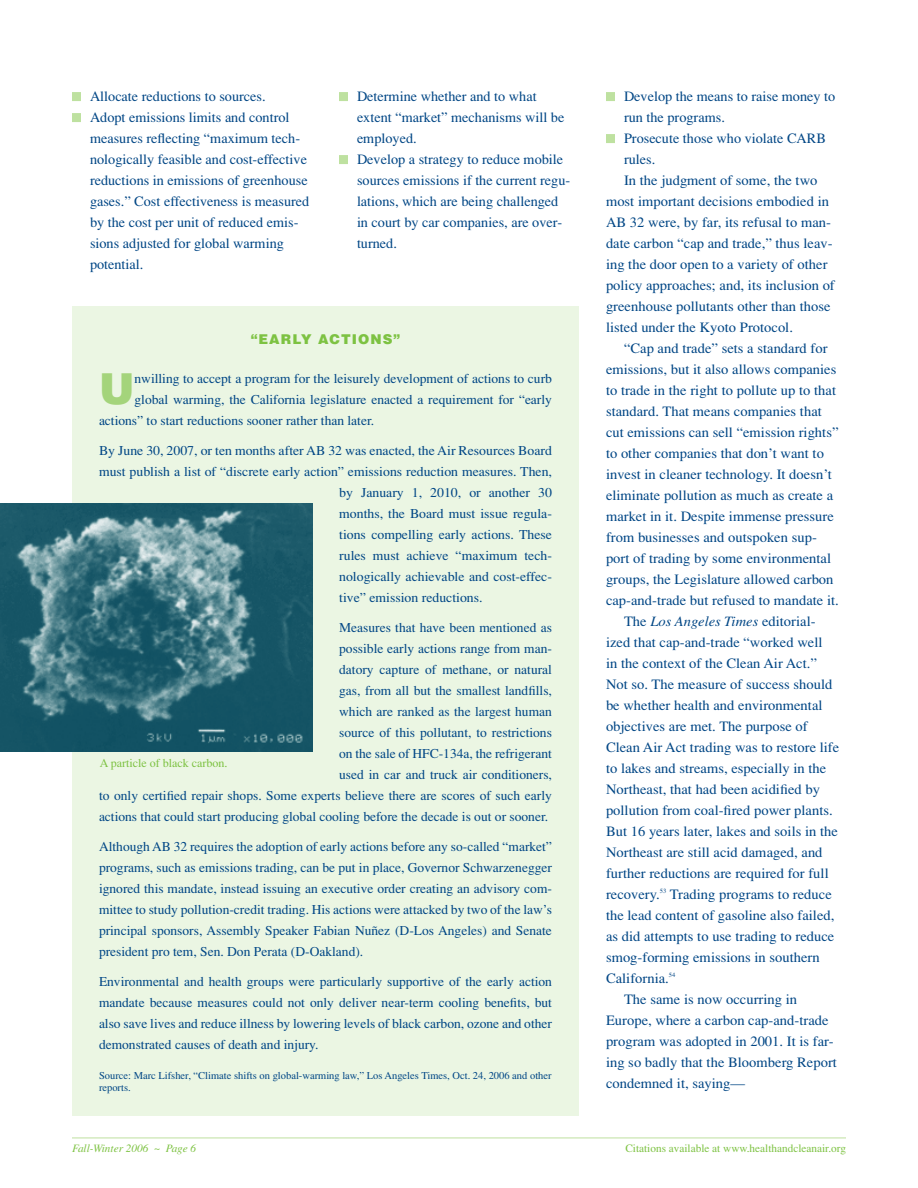
<style>
.page{position:relative;width:918px;height:1188px;background:#fff}
.page>*{position:absolute;margin:0;border:0;box-sizing:border-box;transform-origin:0 0}
.t1{font:900 42.6px "Helvetica";color:#a4d47b}
.t2{font:14.25px/21px "Times";color:#004685}
.t3{font:italic 14.25px "Times";color:#004685}
.t4{font:13.5px/21px "Times";color:#004685;text-align:justify}
.t5{font:900 13.5px "Helvetica";letter-spacing:.075em;color:#7dc242}
.t6{font:12px "Times";color:#7dc242}
.t7{font:11.25px "Times";color:#7dc242}
.t8{font:italic 11.25px "Times";color:#7dc242}
.t9{font:10.5px/12px "Times";color:#004685}
.s1{font-style:normal}
</style>
<div class="page">
<hr style="left:72px;top:1138px;width:774px;height:1px;background:#bee1a0">
<div style="left:72px;top:92px;width:9px;height:9px;background:#bee1a0"></div>
<div style="left:72px;top:113px;width:9px;height:9px;background:#bee1a0"></div>
<div style="left:339px;top:92px;width:9px;height:9px;background:#bee1a0"></div>
<div style="left:339px;top:155px;width:9px;height:9px;background:#bee1a0"></div>
<div style="left:606px;top:92px;width:9px;height:9px;background:#bee1a0"></div>
<div style="left:606px;top:134px;width:9px;height:9px;background:#bee1a0"></div>
<div style="left:72px;top:306px;width:507px;height:810px;background:#ebf6e3"></div>
<img style="left:0;top:504px;width:312px;height:248px">
<p class="t2" style="left:90px;top:86px;width:221px">Allocate reductions to sources.<br>Adopt emissions limits and control measures reflecting “maximum tech&shy;nologically feasible and cost-effective reductions in emissions of greenhouse gases.” Cost effectiveness is measured by the cost per unit of reduced emis&shy;sions adjusted for global warming potential.</p>
<p class="t2" style="left:357px;top:86px;width:215px">Determine whether and to what extent “market” mechanisms will be employed.<br>Develop a strategy to reduce mobile sources emissions if the current regu&shy;lations, which are being challenged in court by car companies, are over&shy;turned.</p>
<p class="t2" style="left:624px;top:86px;width:213px">Develop the means to raise money to</p>
<p class="t2" style="left:624px;top:107px;width:102px">run the programs.</p>
<p class="t2" style="left:624px;top:128px;width:203px">Prosecute those who violate CARB</p>
<p class="t2" style="left:624px;top:149px;width:33px">rules.</p>
<p class="t2" style="left:624px;top:170px;width:195px">In the judgment of some, the two</p>
<p class="t2" style="left:606px;top:191px;width:225px">most important decisions embodied in</p>
<p class="t2" style="left:606px;top:212px;width:226px">AB 32 were, by far, its refusal to man-</p>
<p class="t2" style="left:606px;top:233px;width:228px">date carbon “cap and trade,” thus leav-</p>
<p class="t2" style="left:606px;top:254px;width:223px">ing the door open to a variety of other</p>
<p class="t2" style="left:606px;top:275px;width:230px">policy approaches; and, its inclusion of</p>
<p class="t2" style="left:606px;top:296px;width:226px">greenhouse pollutants other than those</p>
<p class="t2" style="left:606px;top:317px;width:189px">listed under the Kyoto Protocol.</p>
<p class="t2" style="left:624px;top:338px;width:205px">“Cap and trade” sets a standard for</p>
<p class="t2" style="left:606px;top:359px;width:232px">emissions, but it also allows companies</p>
<p class="t2" style="left:606px;top:380px;width:232px">to trade in the right to pollute up to that</p>
<p class="t2" style="left:606px;top:401px;width:217px">standard. That means companies that</p>
<p class="t2" style="left:606px;top:422px;width:234px">cut emissions can sell “emission rights”</p>
<p class="t2" style="left:606px;top:443px;width:219px">to other companies that don’t want to</p>
<p class="t2" style="left:606px;top:464px;width:227px">invest in cleaner technology. It doesn’t</p>
<p class="t2" style="left:606px;top:485px;width:229px">eliminate pollution as much as create a</p>
<p class="t2" style="left:606px;top:506px;width:229px">market in it. Despite immense pressure</p>
<p class="t2" style="left:606px;top:527px;width:212px">from businesses and outspoken sup-</p>
<p class="t2" style="left:606px;top:548px;width:227px">port of trading by some environmental</p>
<p class="t2" style="left:606px;top:569px;width:229px">groups, the Legislature allowed carbon</p>
<p class="t2" style="left:606px;top:590px;width:234px">cap-and-trade but refused to mandate it.</p>
<p class="t3" style="left:624px;top:613px;width:193px"><span class="s1">The</span> Los Angeles Times <span class="s1">editorial-</span></p>
<p class="t2" style="left:606px;top:632px;width:218px">ized that cap-and-trade “worked well</p>
<p class="t2" style="left:606px;top:653px;width:212px">in the context of the Clean Air Act.”</p>
<p class="t2" style="left:606px;top:674px;width:228px">Not so. The measure of success should</p>
<p class="t2" style="left:606px;top:695px;width:218px">be whether health and environmental</p>
<p class="t2" style="left:606px;top:716px;width:203px">objectives are met. The purpose of</p>
<p class="t2" style="left:606px;top:737px;width:235px">Clean Air Act trading was to restore life</p>
<p class="t2" style="left:606px;top:758px;width:222px">to lakes and streams, especially in the</p>
<p class="t2" style="left:606px;top:779px;width:216px">Northeast, that had been acidified by</p>
<p class="t2" style="left:606px;top:800px;width:228px">pollution from coal-fired power plants.</p>
<p class="t2" style="left:606px;top:821px;width:233px">But 16 years later, lakes and soils in the</p>
<p class="t2" style="left:606px;top:842px;width:218px">Northeast are still acid damaged, and</p>
<p class="t2" style="left:606px;top:863px;width:224px">further reductions are required for full</p>
<p class="t2" style="left:606px;top:884px;width:227px">recovery.<sup>53</sup> Trading programs to reduce</p>
<p class="t2" style="left:606px;top:905px;width:230px">the lead content of gasoline also failed,</p>
<p class="t2" style="left:606px;top:926px;width:230px">as did attempts to use trading to reduce</p>
<p class="t2" style="left:606px;top:947px;width:215px">smog-forming emissions in southern</p>
<p class="t2" style="left:606px;top:968px;width:71px">California.<sup>54</sup></p>
<p class="t2" style="left:624px;top:989px;width:175px">The same is now occurring in</p>
<p class="t2" style="left:606px;top:1010px;width:224px">Europe, where a carbon cap-and-trade</p>
<p class="t2" style="left:606px;top:1031px;width:229px">program was adopted in 2001. It is far-</p>
<p class="t2" style="left:606px;top:1052px;width:232px">ing so badly that the Bloomberg Report</p>
<p class="t2" style="left:606px;top:1073px;width:141px">condemned it, saying—</p>
<p class="t5" style="left:251px;top:330px;width:151px">“EARLY ACTIONS”</p>
<h1 class="t1" style="left:99px;top:361px;width:31px">U</h1>
<p class="t4" style="left:135px;top:368px;width:419px">nwilling to accept a program for the leisurely development of actions to curb</p>
<p class="t4" style="left:135px;top:389px;width:419px">global warming, the California legislature enacted a requirement for “early</p>
<p class="t4" style="left:99px;top:410px;width:277px">actions” to start reductions sooner rather than later.</p>
<p class="t4" style="left:99px;top:440px;width:454px">By June 30, 2007, or ten months after AB 32 was enacted, the Air Resources Board</p>
<p class="t4" style="left:99px;top:461px;width:455px">must publish a list of “discrete early action” emissions reduction measures. Then,</p>
<p class="t4" style="left:339px;top:482px;width:214px">by January 1, 2010, or another 30</p>
<p class="t4" style="left:339px;top:503px;width:214px">months, the Board must issue regula-</p>
<p class="t4" style="left:339px;top:524px;width:214px">tions compelling early actions. These</p>
<p class="t4" style="left:339px;top:545px;width:214px">rules must achieve “maximum tech-</p>
<p class="t4" style="left:339px;top:566px;width:214px">nologically achievable and cost-effec-</p>
<p class="t4" style="left:339px;top:587px;width:145px">tive” emission reductions.</p>
<p class="t4" style="left:99px;top:617px;width:455px;text-align:right">Measures that have been mentioned as<br>possible early actions range from man-<br>datory capture of methane, or natural<br>gas, from all but the smallest landfills,<br>which are ranked as the largest human<br>source of this pollutant, to restrictions<br>on the sale of HFC-134a, the refrigerant<br>used in car and truck air conditioners,<br>to only certified repair shops. Some experts believe there are scores of such early actions that could start producing global cooling before the decade is out or sooner.</p>
<p class="t4" style="left:99px;top:836px;width:455px">Although AB 32 requires the adoption of early actions before any so-called “market” programs, such as emissions trading, can be put in place, Governor Schwarzenegger ignored this mandate, instead issuing an executive order creating an advisory com&shy;mittee to study pollution-credit trading. His actions were attacked by two of the law’s principal sponsors, Assembly Speaker Fabian Nuñez (D-Los Angeles) and Senate president pro tem, Sen. Don Perata (D-Oakland).</p>
<p class="t4" style="left:99px;top:971px;width:455px">Environmental and health groups were particularly supportive of the early action mandate because measures could not only deliver near-term cooling benefits, but also save lives and reduce illness by lowering levels of black carbon, ozone and other demonstrated causes of death and injury.</p>
<p class="t9" style="left:99px;top:1069px;width:454px">Source: Marc Lifsher, “Climate shifts on global-warming law,” Los Angeles Times, Oct. 24, 2006 and other reports.</p>
<p class="t6" style="left:100px;top:756px;width:129px">A particle of black carbon.</p>
<p class="t8" style="left:72px;top:1142px;width:117px">Fall-Winter 2006 ~ Page</p>
<p class="t7" style="left:625px;top:1142px;width:222px">Citations available at www.healthandcleanair.org</p>
</div>
